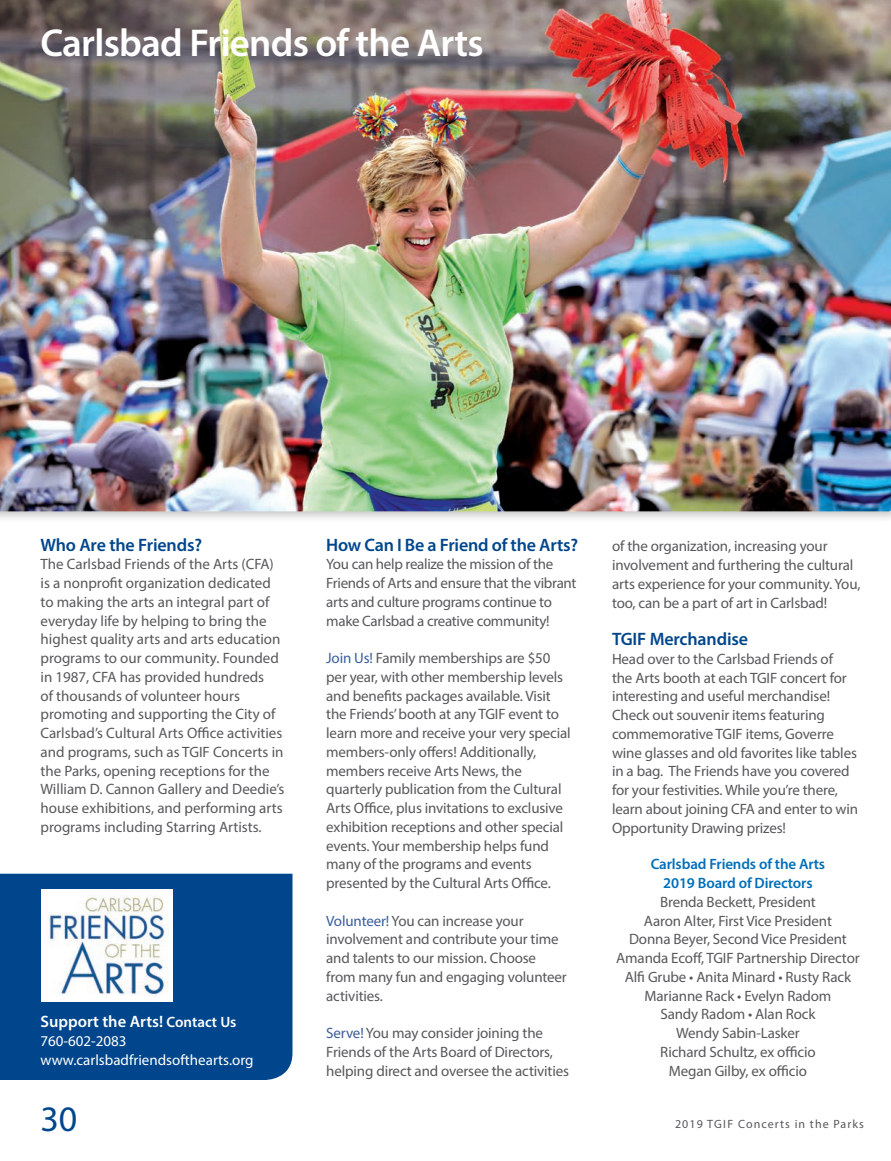
<style>
.page{position:relative;width:891px;height:1161px;background:#fff}
.page>*{position:absolute;margin:0;border:0;box-sizing:border-box;transform-origin:0 0}
.t1{font:600 39px "Myriad Pro";letter-spacing:-.02em;color:#fff}
.t2{font:36px "Myriad Pro";color:#01468c}
.t3{font:600 18px "Myriad Pro";letter-spacing:-.01em;color:#01468c}
.t4{font:600 16.5px "Myriad Pro";color:#fff}
.t5{font:15px/18.8px "Myriad Pro";letter-spacing:-.01em;color:#57585a}
.t6{font:15px/18.8px "Myriad Pro";color:#fff}
.t7{font:600 15px/18.8px "Myriad Pro";letter-spacing:-.01em;color:#006fba;text-align:center}
.t8{font:12px "Myriad Pro";letter-spacing:.09em;color:#57585a}
.s1{font-size:15px}
.s2{color:#395d9c}
</style>
<div class="page">
<div style="left:0;top:0;width:891px;height:523px;background:#231f20;opacity:.25"></div>
<img style="left:0;top:0;width:891px;height:511px">
<div style="left:0;top:874px;width:292px;height:206px;background:#01468c"></div>
<img style="left:42px;top:889px;width:131px;height:112px">
<h1 class="t1" style="left:40px;top:18px;width:445px">Carlsbad Friends of the Arts</h1>
<p class="t3" style="left:40px;top:533px;width:163px">Who Are the Friends?</p>
<p class="t5" style="left:40px;top:555px;width:245px">The Carlsbad Friends of the Arts (CFA) is a nonprofit organization dedicated to making the arts an integral part of everyday life by helping to bring the highest quality arts and arts education programs to our community. Founded in 1987, CFA has provided hundreds<br>of thousands of volunteer hours promoting and supporting the City of Carlsbad’s Cultural Arts Office activities and programs, such as TGIF Concerts in the Parks, opening receptions for the William D. Cannon Gallery and Deedie’s house exhibitions, and performing arts programs including Starring Artists.</p>
<p class="t4" style="left:40px;top:1011px;width:197px">Support the Arts! <span class="s1">Contact Us</span></p>
<p class="t6" style="left:40px;top:1031px;width:215px">760-602-2083 www.carlsbadfriendsofthearts.org</p>
<h2 class="t2" style="left:40px;top:1097px;width:38px">30</h2>
<p class="t3" style="left:326px;top:533px;width:253px">How Can I Be a Friend of the Arts?</p>
<p class="t5" style="left:326px;top:555px;width:252px">You can help realize the mission of the Friends of Arts and ensure that the vibrant arts and culture programs continue to make Carlsbad a creative community!</p>
<p class="t5" style="left:326px;top:648px;width:246px"><span class="s2">Join Us!</span> Family memberships are $50 per year, with other membership levels and benefits packages available. Visit the Friends’ booth at any TGIF event to learn more and receive your very special members-only offers! Additionally, members receive Arts News, the quarterly publication from the Cultural Arts Office, plus invitations to exclusive exhibition receptions and other special events. Your membership helps fund many of the programs and events presented by the Cultural Arts Office.</p>
<p class="t5" style="left:326px;top:911px;width:242px"><span class="s2">Volunteer!</span> You can increase your involvement and contribute your time and talents to our mission. Choose from many fun and engaging volunteer activities.</p>
<p class="t5" style="left:326px;top:1023px;width:244px"><span class="s2">Serve!</span> You may consider joining the<br>Friends of the Arts Board of Directors, helping direct and oversee the activities</p>
<p class="t5" style="left:612px;top:537px;width:250px">of the organization, increasing your involvement and furthering the cultural arts experience for your community. You, too, can be a part of art in Carlsbad!</p>
<p class="t3" style="left:612px;top:628px;width:138px">TGIF Merchandise</p>
<p class="t5" style="left:612px;top:649px;width:248px">Head over to the Carlsbad Friends of<br>the Arts booth at each TGIF concert for interesting and useful merchandise!<br>Check out souvenir items featuring commemorative TGIF items, Goverre wine glasses and old favorites like tables in a bag. The Friends have you covered for your festivities. While you’re there, learn about joining CFA and enter to win Opportunity Drawing prizes!</p>
<p class="t7" style="left:651px;top:855px;width:176px">Carlsbad Friends of the Arts<br>2019 Board of Directors</p>
<p class="t5" style="left:616px;top:892px;width:245px;text-align:center">Brenda Beckett, President<br>Aaron Alter, First Vice President<br>Donna Beyer, Second Vice President<br>Amanda Ecoff, TGIF Partnership Director<br>Alfi Grube • Anita Minard • Rusty Rack<br>Marianne Rack • Evelyn Radom<br>Sandy Radom • Alan Rock<br>Wendy Sabin-Lasker<br>Richard Schultz, ex officio<br>Megan Gilby, ex officio</p>
<p class="t8" style="left:675px;top:1117px;width:190px">2019 TGIF Concerts in the Parks</p>
</div>
